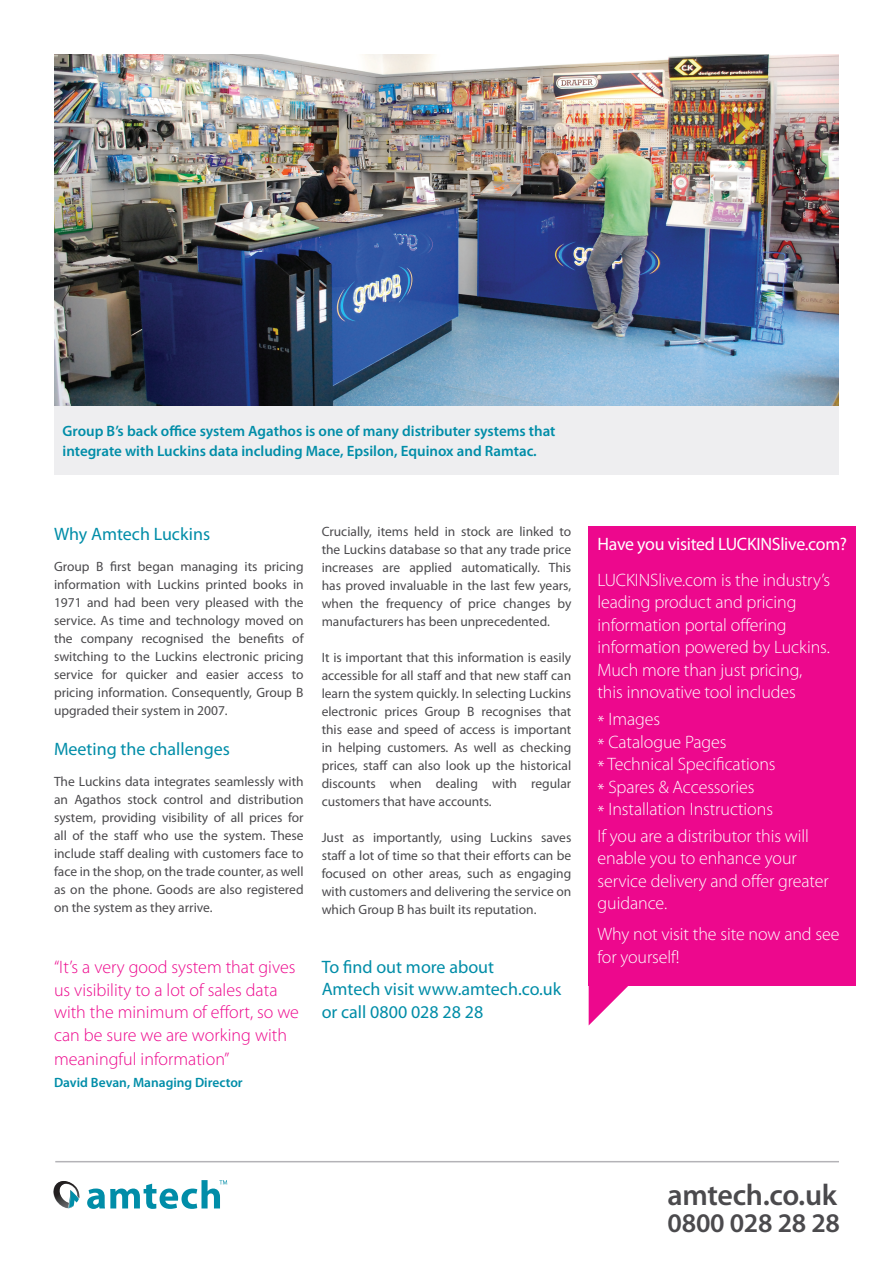
<style>
.page{position:relative;width:893px;height:1263px;background:#fff}
.page>*{position:absolute;margin:0;border:0;box-sizing:border-box;transform-origin:0 0}
.t1{font:600 30px "Myriad Pro";letter-spacing:-.01em;color:#4b4a4d}
.t2{font:600 27px "Myriad Pro";letter-spacing:-.01em;color:#4b4a4d}
.t3{font:300 18px/22.5px "Myriad Pro";letter-spacing:-.005em;color:#fff}
.t4{font:300 18px/22.8px "Myriad Pro";color:#ed088d}
.subhead{font:18px/22.5px "Myriad Pro";color:#008da8}
.t5{font:18px/35.2px "Myriad Pro";letter-spacing:-.015em;color:#fff}
.bodybold{font:600 15px/19.5px "Myriad Pro";color:#008da8}
.bodycopy{font:13.5px/18px "Myriad Pro";color:#4b4a4d;text-align:justify}
.t6{font:600 13.5px "Myriad Pro";color:#008da8}
.s1{font-weight:300}
</style>
<div class="page">
<img style="left:54px;top:54px;width:785px;height:352px">
<svg style="left:53px;top:1181px;width:27px;height:27px"></svg>
<svg style="left:87px;top:1180px;width:140px;height:29px"></svg>
<hr style="left:55px;top:1161px;width:784px;height:1px;background:#b4b3b7">
<div style="left:54px;top:406px;width:785px;height:68px;background:#eeeef0"></div>
<div style="left:589px;top:526px;width:267px;height:459px;background:#ed088d"></div>
<svg style="left:589px;top:985px;width:45px;height:40px"></svg>
<p class="bodybold" style="left:63px;top:421px;width:494px">Group B’s back office system Agathos is one of many distributer systems that integrate with Luckins data including Mace, Epsilon, Equinox and Ramtac.</p>
<p class="subhead" style="left:54px;top:522px;width:158px">Why Amtech Luckins</p>
<p class="bodycopy" style="left:54px;top:557px;width:251px">Group B first began managing its pricing information with Luckins printed books in 1971 and had been very pleased with the service. As time and technology moved on the company recognised the benefits of switching to the Luckins electronic pricing service for quicker and easier access to pricing information. Consequently, Group B upgraded their system in 2007.</p>
<p class="subhead" style="left:54px;top:737px;width:177px">Meeting the challenges</p>
<p class="bodycopy" style="left:54px;top:772px;width:251px">The Luckins data integrates seamlessly with an Agathos stock control and distribution system, providing visibility of all prices for all of the staff who use the system. These include staff dealing with customers face to face in the shop, on the trade counter, as well as on the phone. Goods are also registered on the system as they arrive.</p>
<p class="t4" style="left:54px;top:955px;width:246px">“It’s a very good system that gives us visibility to a lot of sales data with the minimum of effort, so we can be sure we are working with meaningful information”</p>
<p class="t6" style="left:54px;top:1074px;width:190px">David Bevan, Managing Director</p>
<p class="bodycopy" style="left:322px;top:523px;width:251px">Crucially, items held in stock are linked to the Luckins database so that any trade price increases are applied automatically. This has proved invaluable in the last few years, when the frequency of price changes by manufacturers has been unprecedented.</p>
<p class="bodycopy" style="left:322px;top:649px;width:251px">It is important that this information is easily accessible for all staff and that new staff can learn the system quickly. In selecting Luckins electronic prices Group B recognises that this ease and speed of access is important in helping customers. As well as checking prices, staff can also look up the historical discounts when dealing with regular customers that have accounts.</p>
<p class="bodycopy" style="left:322px;top:829px;width:251px">Just as importantly, using Luckins saves staff a lot of time so that their efforts can be focused on other areas, such as engaging with customers and delivering the service on which Group B has built its reputation.</p>
<p class="subhead" style="left:322px;top:955px;width:241px">To find out more about<br>Amtech visit www.amtech.co.uk or call 0800 028 28 28</p>
<p class="t5" style="left:597px;top:526px;width:251px">Have you visited LUCKINSlive.com?<br><span class="s1">LUCKINSlive.com is the industry’s</span></p>
<p class="t3" style="left:597px;top:591px;width:234px">leading product and pricing information portal offering information powered by Luckins.<br>Much more than just pricing, this innovative tool includes</p>
<p class="t3" style="left:597px;top:707px;width:180px">* Images<br>* Catalogue Pages<br>* Technical Specifications * Spares &amp; Accessories<br>* Installation Instructions</p>
<p class="t3" style="left:597px;top:824px;width:233px">If you are a distributor this will enable you to enhance your service delivery and offer greater guidance.</p>
<p class="t3" style="left:597px;top:923px;width:244px">Why not visit the site now and see for yourself!</p>
<p class="t1" style="left:668px;top:1175px;width:171px">amtech.co.uk</p>
<p class="t2" style="left:668px;top:1205px;width:174px">0800 028 28 28</p>
</div>
